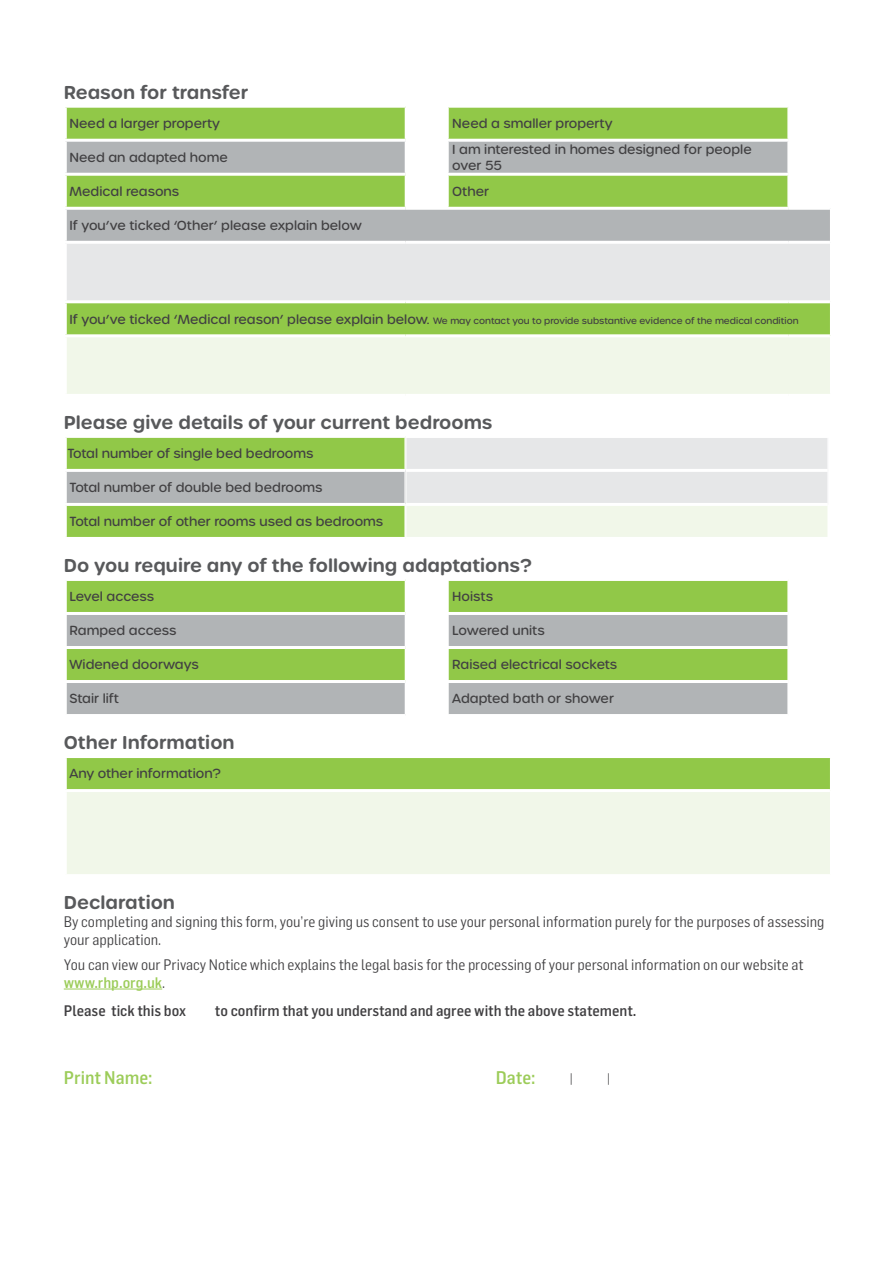
<style>
.page{position:relative;width:893px;height:1263px;background:#fff}
.page>*{position:absolute;margin:0;border:0;box-sizing:border-box;transform-origin:0 0}
.t1{font:600 18px "Urbane Rounded";color:#58595b}
.t2{font:500 18px "Flama Semicondensed";color:#9ccc59}
.t3{font:15px/18px "Flama Semicondensed";color:#414042}
.t4{font:500 15px "Flama Semicondensed";color:#414042}
.t5{font:500 12.75px/15.3px "Urbane Rounded";color:#414042}
.t6{font:500 12.75px "Urbane Rounded";letter-spacing:-.02em;color:#414042}
.t7{font:500 9px "Urbane Rounded";color:#414042}
.s1{font-size:12.75px}
.s2{font-weight:500;color:#9ccc59}
</style>
<div class="page">
<hr style="left:64px;top:989px;width:98px;height:1px;background:#9ccc59">
<svg style="left:67px;top:108px;width:763px;height:226px;fill:#91c848"></svg>
<svg style="left:67px;top:142px;width:763px;height:99px;fill:#b1b4b6"></svg>
<div style="left:65px;top:242px;width:766px;height:60px;background:#e6e7e8"></div>
<div style="left:65px;top:336px;width:766px;height:59px;background:#f1f7e9"></div>
<hr style="left:405px;top:108px;width:1px;height:31px;background:#fff">
<hr style="left:447px;top:108px;width:2px;height:31px;background:#fff">
<hr style="left:787px;top:108px;width:2px;height:31px;background:#fff">
<hr style="left:405px;top:142px;width:1px;height:31px;background:#fff">
<hr style="left:447px;top:142px;width:2px;height:31px;background:#fff">
<hr style="left:787px;top:142px;width:2px;height:31px;background:#fff">
<hr style="left:405px;top:176px;width:1px;height:31px;background:#fff">
<hr style="left:447px;top:176px;width:2px;height:31px;background:#fff">
<hr style="left:787px;top:176px;width:2px;height:31px;background:#fff">
<hr style="left:64px;top:139px;width:341px;height:3px;background:#fff">
<hr style="left:405px;top:139px;width:43px;height:3px;background:#fff">
<hr style="left:448px;top:139px;width:340px;height:3px;background:#fff">
<hr style="left:788px;top:139px;width:42px;height:3px;background:#fff">
<hr style="left:64px;top:173px;width:341px;height:3px;background:#fff">
<hr style="left:405px;top:173px;width:43px;height:3px;background:#fff">
<hr style="left:448px;top:173px;width:340px;height:3px;background:#fff">
<hr style="left:788px;top:173px;width:42px;height:3px;background:#fff">
<hr style="left:64px;top:244px;width:3px;height:56px;background:#fff">
<hr style="left:64px;top:337px;width:3px;height:57px;background:#fff">
<hr style="left:64px;top:207px;width:341px;height:3px;background:#fff">
<hr style="left:64px;top:241px;width:341px;height:3px;background:#fff">
<hr style="left:405px;top:241px;width:43px;height:3px;background:#fff">
<hr style="left:448px;top:241px;width:340px;height:3px;background:#fff">
<hr style="left:788px;top:241px;width:42px;height:3px;background:#fff">
<hr style="left:405px;top:207px;width:43px;height:3px;background:#fff">
<hr style="left:448px;top:207px;width:340px;height:3px;background:#fff">
<hr style="left:788px;top:207px;width:42px;height:3px;background:#fff">
<hr style="left:830px;top:242px;width:1px;height:60px;background:#fff">
<hr style="left:830px;top:336px;width:1px;height:58px;background:#fff">
<hr style="left:64px;top:394px;width:341px;height:3px;background:#fff">
<hr style="left:405px;top:394px;width:43px;height:3px;background:#fff">
<hr style="left:448px;top:394px;width:340px;height:3px;background:#fff">
<hr style="left:788px;top:394px;width:43px;height:3px;background:#fff">
<hr style="left:64px;top:300px;width:341px;height:3px;background:#fff">
<hr style="left:405px;top:300px;width:43px;height:3px;background:#fff">
<hr style="left:448px;top:300px;width:340px;height:3px;background:#fff">
<hr style="left:788px;top:300px;width:42px;height:3px;background:#fff">
<hr style="left:64px;top:334px;width:341px;height:3px;background:#fff">
<hr style="left:405px;top:334px;width:43px;height:3px;background:#fff">
<hr style="left:448px;top:334px;width:340px;height:3px;background:#fff">
<hr style="left:788px;top:334px;width:42px;height:3px;background:#fff">
<svg style="left:67px;top:438px;width:761px;height:99px"></svg>
<div style="left:65px;top:470px;width:340px;height:34px;background:#b1b4b6"></div>
<div style="left:405px;top:504px;width:423px;height:34px;background:#f1f7e9"></div>
<hr style="left:405px;top:537px;width:424px;height:1px;background:#fff">
<hr style="left:405px;top:438px;width:1px;height:31px;background:#fff">
<hr style="left:406px;top:438px;width:1px;height:31px;background:#fff">
<hr style="left:405px;top:472px;width:1px;height:31px;background:#fff">
<hr style="left:406px;top:472px;width:1px;height:31px;background:#fff">
<hr style="left:405px;top:506px;width:1px;height:31px;background:#fff">
<hr style="left:406px;top:506px;width:1px;height:31px;background:#fff">
<hr style="left:64px;top:472px;width:3px;height:31px;background:#fff">
<hr style="left:64px;top:469px;width:341px;height:3px;background:#fff">
<hr style="left:405px;top:469px;width:423px;height:3px;background:#fff">
<hr style="left:64px;top:503px;width:341px;height:3px;background:#fff">
<hr style="left:405px;top:503px;width:423px;height:3px;background:#fff">
<div style="left:67px;top:581px;width:720px;height:31px;background:#91c848"></div>
<svg style="left:67px;top:615px;width:720px;height:99px;fill:#b1b4b6"></svg>
<hr style="left:405px;top:581px;width:1px;height:31px;background:#fff">
<hr style="left:447px;top:581px;width:2px;height:31px;background:#fff">
<hr style="left:405px;top:615px;width:1px;height:31px;background:#fff">
<hr style="left:447px;top:615px;width:2px;height:31px;background:#fff">
<hr style="left:405px;top:649px;width:1px;height:31px;background:#fff">
<hr style="left:447px;top:649px;width:2px;height:31px;background:#fff">
<hr style="left:64px;top:646px;width:341px;height:3px;background:#fff">
<hr style="left:405px;top:646px;width:43px;height:3px;background:#fff">
<hr style="left:448px;top:646px;width:340px;height:3px;background:#fff">
<hr style="left:64px;top:680px;width:341px;height:3px;background:#fff">
<hr style="left:405px;top:680px;width:43px;height:3px;background:#fff">
<hr style="left:448px;top:680px;width:340px;height:3px;background:#fff">
<hr style="left:405px;top:683px;width:1px;height:31px;background:#fff">
<hr style="left:447px;top:683px;width:2px;height:31px;background:#fff">
<div style="left:65px;top:756px;width:766px;height:34px;background:#91c848"></div>
<div style="left:65px;top:790px;width:766px;height:86px;background:#f1f7e9"></div>
<hr style="left:64px;top:792px;width:3px;height:82px;background:#fff">
<hr style="left:830px;top:758px;width:1px;height:32px;background:#fff">
<hr style="left:830px;top:790px;width:1px;height:84px;background:#fff">
<hr style="left:64px;top:874px;width:767px;height:3px;background:#fff">
<hr style="left:64px;top:758px;width:3px;height:31px;background:#fff">
<hr style="left:64px;top:755px;width:767px;height:3px;background:#fff">
<hr style="left:64px;top:789px;width:766px;height:3px;background:#fff">
<h1 class="t1" style="left:64px;top:80px;width:186px">Reason for transfer</h1>
<p class="t5" style="left:70px;top:116px;width:152px">Need a larger property</p>
<p class="t5" style="left:452px;top:116px;width:162px">Need a smaller property</p>
<p class="t5" style="left:70px;top:150px;width:160px">Need an adapted home</p>
<p class="t5" style="left:452px;top:142px;width:301px">I am interested in homes designed for people over 55</p>
<p class="t5" style="left:70px;top:184px;width:111px">Medical reasons</p>
<p class="t5" style="left:452px;top:184px;width:38px">Other</p>
<p class="t5" style="left:70px;top:218px;width:294px">If you’ve ticked ‘Other’ please explain below</p>
<p class="t7" style="left:70px;top:314px;width:731px"><span class="s1">If you’ve ticked ‘Medical reason’ please explain below.</span> We may contact you to provide substantive evidence of the medical condition</p>
<h1 class="t1" style="left:64px;top:410px;width:430px">Please give details of your current bedrooms</h1>
<p class="t5" style="left:67px;top:446px;width:248px">Total number of single bed bedrooms</p>
<p class="t5" style="left:70px;top:480px;width:255px">Total number of double bed bedrooms</p>
<p class="t5" style="left:70px;top:514px;width:315px">Total number of other rooms used as bedrooms</p>
<h1 class="t1" style="left:64px;top:553px;width:469px">Do you require any of the following adaptations?</h1>
<p class="t6" style="left:70px;top:588px;width:86px">Level access</p>
<p class="t5" style="left:452px;top:589px;width:42px">Hoists</p>
<p class="t5" style="left:70px;top:623px;width:109px">Ramped access</p>
<p class="t5" style="left:452px;top:623px;width:94px">Lowered units</p>
<p class="t5" style="left:70px;top:657px;width:131px">Widened doorways</p>
<p class="t5" style="left:452px;top:657px;width:167px">Raised electrical sockets</p>
<p class="t5" style="left:70px;top:691px;width:51px">Stair lift</p>
<p class="t5" style="left:452px;top:691px;width:163px">Adapted bath or shower</p>
<h1 class="t1" style="left:64px;top:730px;width:172px">Other Information</h1>
<p class="t5" style="left:70px;top:766px;width:153px">Any other information?</p>
<h1 class="t1" style="left:64px;top:890px;width:113px">Declaration</h1>
<p class="t3" style="left:64px;top:912px;width:762px">By completing and signing this form, you’re giving us consent to use your personal information purely for the purposes of assessing your application.</p>
<p class="t3" style="left:64px;top:954px;width:741px">You can view our Privacy Notice which explains the legal basis for the processing of your personal information on our website at <span class="s2">www.rhp.org.uk</span>.</p>
<p class="t4" style="left:64px;top:1000px;width:124px">Please tick this box</p>
<p class="t4" style="left:215px;top:1000px;width:423px">to confirm that you understand and agree with the above statement.</p>
<h1 class="t2" style="left:64px;top:1066px;width:90px">Print Name:</h1>
<h1 class="t2" style="left:496px;top:1066px;width:41px">Date:</h1>
<p class="t3" style="left:570px;top:1069px;width:5px">|</p>
<p class="t3" style="left:607px;top:1069px;width:5px">|</p>
</div>
